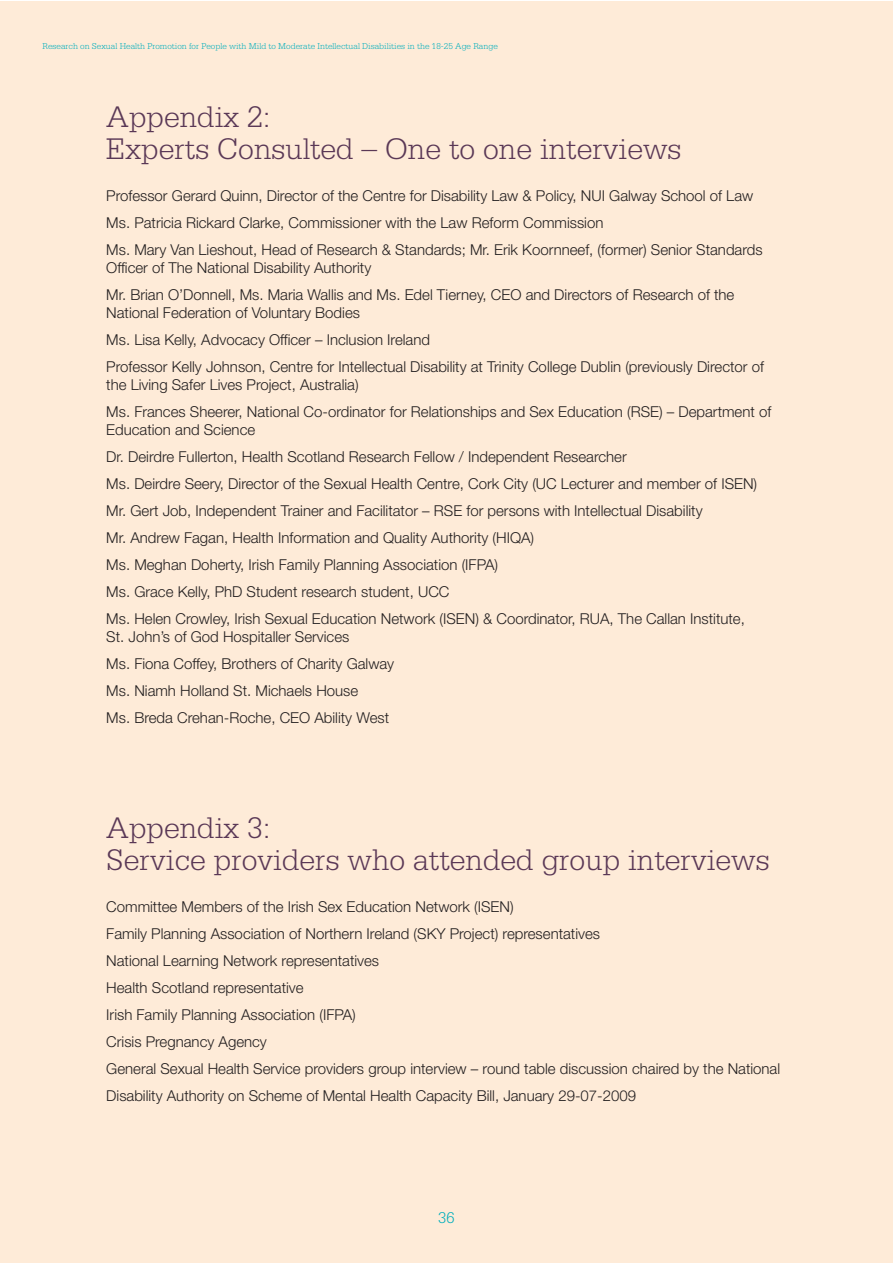
<style>
.page{position:relative;width:893px;height:1263px;background:#fff}
.page>*{position:absolute;margin:0;border:0;box-sizing:border-box;transform-origin:0 0}
.t1{font:300 31.5px/31.5px "Serifa";color:#5a3856}
.t2{font:300 16.5px "Serifa";color:#00aebc}
.t3{font:300 15px/27px "Helvetica Neue";color:#231f20}
.t4{font:300 9px "Serifa";color:#00aebc}
</style>
<div class="page">
<div style="left:0;top:1px;width:892px;height:1262px;background:#feebd8"></div>
<p class="t4" style="left:43px;top:41px;width:457px">Research on Sexual Health Promotion for People with Mild to Moderate Intellectual Disabilities in the 18-25 Age Range</p>
<h1 class="t1" style="left:106px;top:101px;width:577px">Appendix 2:<br>Experts Consulted – One to one interviews</h1>
<p class="t3" style="left:106px;top:182px;width:658px">Professor Gerard Quinn, Director of the Centre for Disability Law &amp; Policy, NUI Galway School of Law<br>Ms. Patricia Rickard Clarke, Commissioner with the Law Reform Commission<br>Ms. Mary Van Lieshout, Head of Research &amp; Standards; Mr. Erik Koornneef, (former) Senior Standards</p>
<p class="t3" style="left:106px;top:254px;width:630px">Officer of The National Disability Authority<br>Mr. Brian O’Donnell, Ms. Maria Wallis and Ms. Edel Tierney, CEO and Directors of Research of the</p>
<p class="t3" style="left:106px;top:299px;width:659px">National Federation of Voluntary Bodies<br>Ms. Lisa Kelly, Advocacy Officer – Inclusion Ireland<br>Professor Kelly Johnson, Centre for Intellectual Disability at Trinity College Dublin (previously Director of</p>
<p class="t3" style="left:106px;top:371px;width:666px">the Living Safer Lives Project, Australia)<br>Ms. Frances Sheerer, National Co-ordinator for Relationships and Sex Education (RSE) – Department of</p>
<p class="t3" style="left:106px;top:416px;width:652px">Education and Science<br>Dr. Deirdre Fullerton, Health Scotland Research Fellow / Independent Researcher<br>Ms. Deirdre Seery, Director of the Sexual Health Centre, Cork City (UC Lecturer and member of ISEN)<br>Mr. Gert Job, Independent Trainer and Facilitator – RSE for persons with Intellectual Disability<br>Mr. Andrew Fagan, Health Information and Quality Authority (HIQA)<br>Ms. Meghan Doherty, Irish Family Planning Association (IFPA)<br>Ms. Grace Kelly, PhD Student research student, UCC<br>Ms. Helen Crowley, Irish Sexual Education Network (ISEN) &amp; Coordinator, RUA, The Callan Institute,</p>
<p class="t3" style="left:106px;top:623px;width:289px">St. John’s of God Hospitaller Services<br>Ms. Fiona Coffey, Brothers of Charity Galway Ms. Niamh Holland St. Michaels House<br>Ms. Breda Crehan-Roche, CEO Ability West</p>
<h1 class="t1" style="left:106px;top:812px;width:665px">Appendix 3:<br>Service providers who attended group interviews</h1>
<p class="t3" style="left:106px;top:893px;width:675px">Committee Members of the Irish Sex Education Network (ISEN)<br>Family Planning Association of Northern Ireland (SKY Project) representatives<br>National Learning Network representatives<br>Health Scotland representative<br>Irish Family Planning Association (IFPA)<br>Crisis Pregnancy Agency<br>General Sexual Health Service providers group interview – round table discussion chaired by the National Disability Authority on Scheme of Mental Health Capacity Bill, January 29-07-2009</p>
<p class="t2" style="left:438px;top:1208px;width:18px">36</p>
</div>
